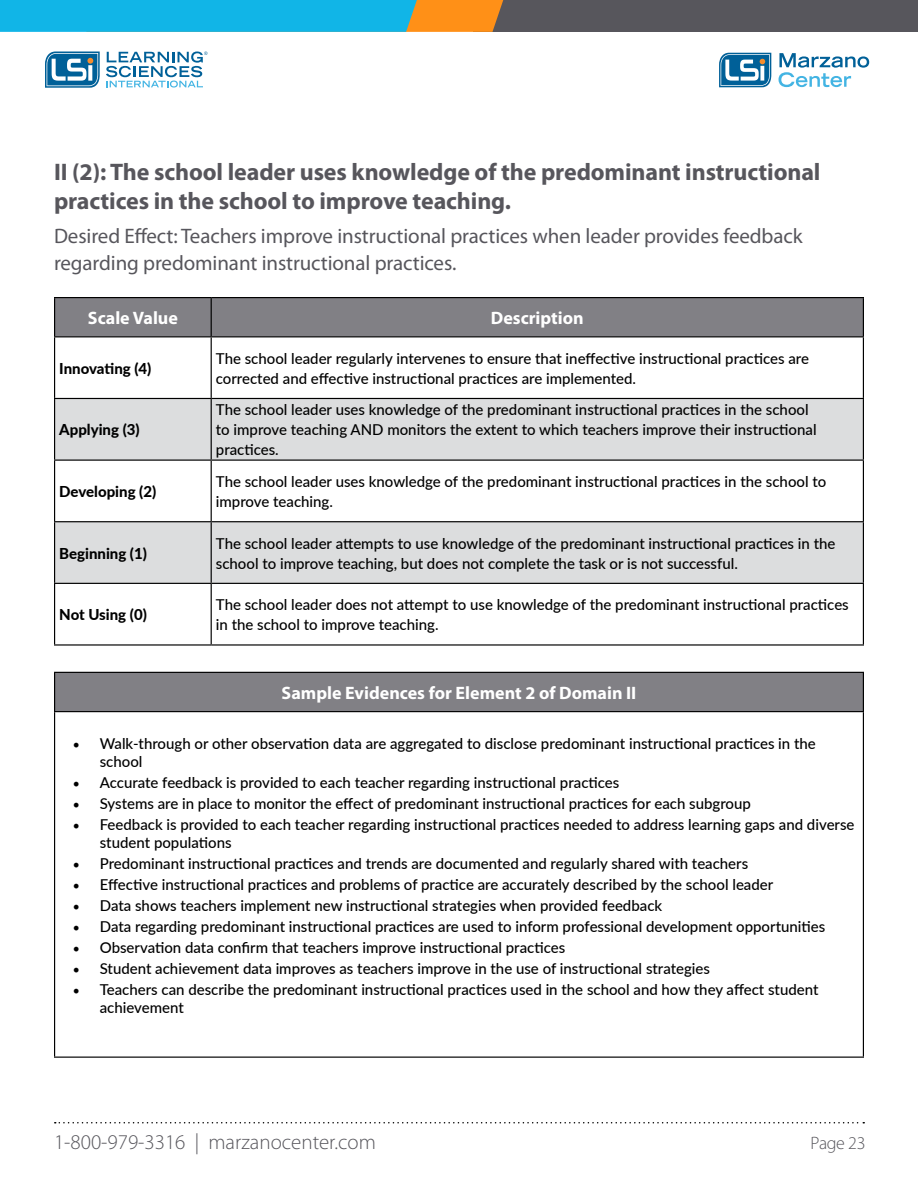
<style>
.page{position:relative;width:918px;height:1188px;background:#fff}
.page>*{position:absolute;margin:0;border:0;box-sizing:border-box;transform-origin:0 0}
.t1{font:700 24px/28.8px "Myriad Pro";letter-spacing:-.005em;color:#57565c}
.t2{font:21px/27px "Myriad Pro";letter-spacing:-.005em;color:#57565c}
.t3{font:300 21px "Myriad Pro";color:#57565c}
.t4{font:700 18px "Myriad Pro";color:#fff}
.t5{font:300 18px "Myriad Pro";letter-spacing:-.02em;color:#57565c}
.t6{font:500 15px/20.1px "Lato";color:#000}
.t7{font:800 15px "Lato";color:#000}
.s1{font-family:"Minion Pro";font-weight:400;font-size:18px}
</style>
<div class="page">
<svg style="left:55px;top:1122px;width:809px;height:2px"></svg>
<svg style="left:779px;top:53px;width:90px;height:34px"></svg>
<svg style="left:719px;top:53px;width:53px;height:34px"></svg>
<svg style="left:45px;top:52px;width:55px;height:36px"></svg>
<svg style="left:106px;top:52px;width:101px;height:36px"></svg>
<div style="left:473px;top:0;width:445px;height:32px;background:#57565c"></div>
<svg style="left:0;top:0;width:503px;height:32px;background:#3badc1"></svg>
<div style="left:55px;top:298px;width:808px;height:38px;background:#818085"></div>
<svg style="left:55px;top:337px;width:808px;height:61px"></svg>
<div style="left:55px;top:399px;width:808px;height:61px;background:#dcddde"></div>
<svg style="left:55px;top:461px;width:808px;height:183px"></svg>
<hr style="left:54px;top:337px;width:1px;height:61px;background:#000">
<hr style="left:211px;top:337px;width:1px;height:61px;background:#000">
<hr style="left:863px;top:337px;width:1px;height:61px;background:#000">
<hr style="left:54px;top:398px;width:157px;height:1px;background:#000">
<hr style="left:54px;top:399px;width:1px;height:61px;background:#000">
<hr style="left:211px;top:398px;width:653px;height:1px;background:#000">
<hr style="left:211px;top:399px;width:1px;height:61px;background:#000">
<hr style="left:863px;top:399px;width:1px;height:61px;background:#000">
<hr style="left:54px;top:460px;width:157px;height:1px;background:#000">
<hr style="left:54px;top:461px;width:1px;height:60px;background:#000">
<hr style="left:211px;top:460px;width:653px;height:1px;background:#000">
<hr style="left:211px;top:461px;width:1px;height:60px;background:#000">
<hr style="left:863px;top:461px;width:1px;height:60px;background:#000">
<hr style="left:54px;top:584px;width:1px;height:60px;background:#000">
<hr style="left:211px;top:584px;width:1px;height:60px;background:#000">
<hr style="left:863px;top:584px;width:1px;height:60px;background:#000">
<hr style="left:54px;top:644px;width:157px;height:2px;background:#000">
<hr style="left:211px;top:644px;width:653px;height:2px;background:#000">
<hr style="left:54px;top:521px;width:157px;height:1px;background:#000">
<hr style="left:54px;top:522px;width:1px;height:61px;background:#000">
<hr style="left:54px;top:583px;width:157px;height:1px;background:#000">
<hr style="left:211px;top:521px;width:653px;height:1px;background:#000">
<hr style="left:211px;top:522px;width:1px;height:61px;background:#000">
<hr style="left:863px;top:522px;width:1px;height:61px;background:#000">
<hr style="left:211px;top:583px;width:653px;height:1px;background:#000">
<hr style="left:54px;top:297px;width:157px;height:1px;background:#000">
<hr style="left:54px;top:298px;width:1px;height:38px;background:#000">
<hr style="left:54px;top:336px;width:157px;height:1px;background:#000">
<hr style="left:211px;top:297px;width:653px;height:1px;background:#000">
<hr style="left:211px;top:298px;width:1px;height:38px;background:#000">
<hr style="left:863px;top:298px;width:1px;height:38px;background:#000">
<hr style="left:211px;top:336px;width:653px;height:1px;background:#000">
<div style="left:55px;top:672px;width:808px;height:40px;background:#818085"></div>
<hr style="left:54px;top:712px;width:1px;height:345px;background:#000">
<hr style="left:863px;top:712px;width:1px;height:345px;background:#000">
<hr style="left:54px;top:1057px;width:810px;height:1px;background:#000">
<hr style="left:54px;top:672px;width:810px;height:1px;background:#000">
<hr style="left:54px;top:673px;width:1px;height:38px;background:#000">
<hr style="left:863px;top:673px;width:1px;height:38px;background:#000">
<hr style="left:54px;top:711px;width:810px;height:1px;background:#000">
<h1 class="t1" style="left:54px;top:157px;width:768px">II (2): The school leader uses knowledge of the predominant instructional practices in the school to improve teaching.</h1>
<h2 class="t2" style="left:54px;top:222px;width:750px">Desired Effect: Teachers improve instructional practices when leader provides feedback regarding predominant instructional practices.</h2>
<p class="t4" style="left:88px;top:306px;width:92px">Scale Value</p>
<p class="t4" style="left:491px;top:306px;width:94px">Description</p>
<p class="t7" style="left:59px;top:357px;width:94px">Innovating (4)</p>
<p class="t6" style="left:216px;top:348px;width:595px">The school leader regularly intervenes to ensure that ineffective instructional practices are corrected and effective instructional practices are implemented.</p>
<p class="t7" style="left:59px;top:419px;width:82px">Applying (3)</p>
<p class="t6" style="left:216px;top:399px;width:602px">The school leader uses knowledge of the predominant instructional practices in the school to improve teaching AND monitors the extent to which teachers improve their instructional practices.</p>
<p class="t7" style="left:59px;top:480px;width:98px">Developing (2)</p>
<p class="t6" style="left:216px;top:471px;width:612px">The school leader uses knowledge of the predominant instructional practices in the school to improve teaching.</p>
<p class="t7" style="left:59px;top:542px;width:89px">Beginning (1)</p>
<p class="t6" style="left:216px;top:532px;width:621px">The school leader attempts to use knowledge of the predominant instructional practices in the school to improve teaching, but does not complete the task or is not successful.</p>
<p class="t7" style="left:59px;top:604px;width:89px">Not Using (0)</p>
<p class="t6" style="left:216px;top:594px;width:634px">The school leader does not attempt to use knowledge of the predominant instructional practices in the school to improve teaching.</p>
<p class="t4" style="left:282px;top:681px;width:356px">Sample Evidences for Element 2 of Domain II</p>
<p class="t6" style="left:100px;top:734px;width:718px;line-height:18px;text-indent:-27px"><span class="s1">•</span> Walk-through or other observation data are aggregated to disclose predominant instructional practices in the school</p>
<p class="t6" style="left:73px;top:772px;width:548px"><span class="s1">•</span> Accurate feedback is provided to each teacher regarding instructional practices</p>
<p class="t6" style="left:73px;top:793px;width:680px"><span class="s1">•</span> Systems are in place to monitor the effect of predominant instructional practices for each subgroup</p>
<p class="t6" style="left:100px;top:815px;width:756px;line-height:18px;text-indent:-27px"><span class="s1">•</span> Feedback is provided to each teacher regarding instructional practices needed to address learning gaps and diverse student populations</p>
<p class="t6" style="left:73px;top:853px;width:677px"><span class="s1">•</span> Predominant instructional practices and trends are documented and regularly shared with teachers</p>
<p class="t6" style="left:73px;top:874px;width:702px"><span class="s1">•</span> Effective instructional practices and problems of practice are accurately described by the school leader</p>
<p class="t6" style="left:73px;top:895px;width:591px"><span class="s1">•</span> Data shows teachers implement new instructional strategies when provided feedback</p>
<p class="t6" style="left:73px;top:916px;width:754px"><span class="s1">•</span> Data regarding predominant instructional practices are used to inform professional development opportunities</p>
<p class="t6" style="left:73px;top:937px;width:494px"><span class="s1">•</span> Observation data confirm that teachers improve instructional practices</p>
<p class="t6" style="left:73px;top:958px;width:639px"><span class="s1">•</span> Student achievement data improves as teachers improve in the use of instructional strategies</p>
<p class="t6" style="left:100px;top:980px;width:720px;line-height:18px;text-indent:-27px"><span class="s1">•</span> Teachers can describe the predominant instructional practices used in the school and how they affect student achievement</p>
<h2 class="t3" style="left:54px;top:1129px;width:323px">1-800-979-3316 | marzanocenter.com</h2>
<p class="t5" style="left:810px;top:1132px;width:57px">Page 23</p>
</div>
